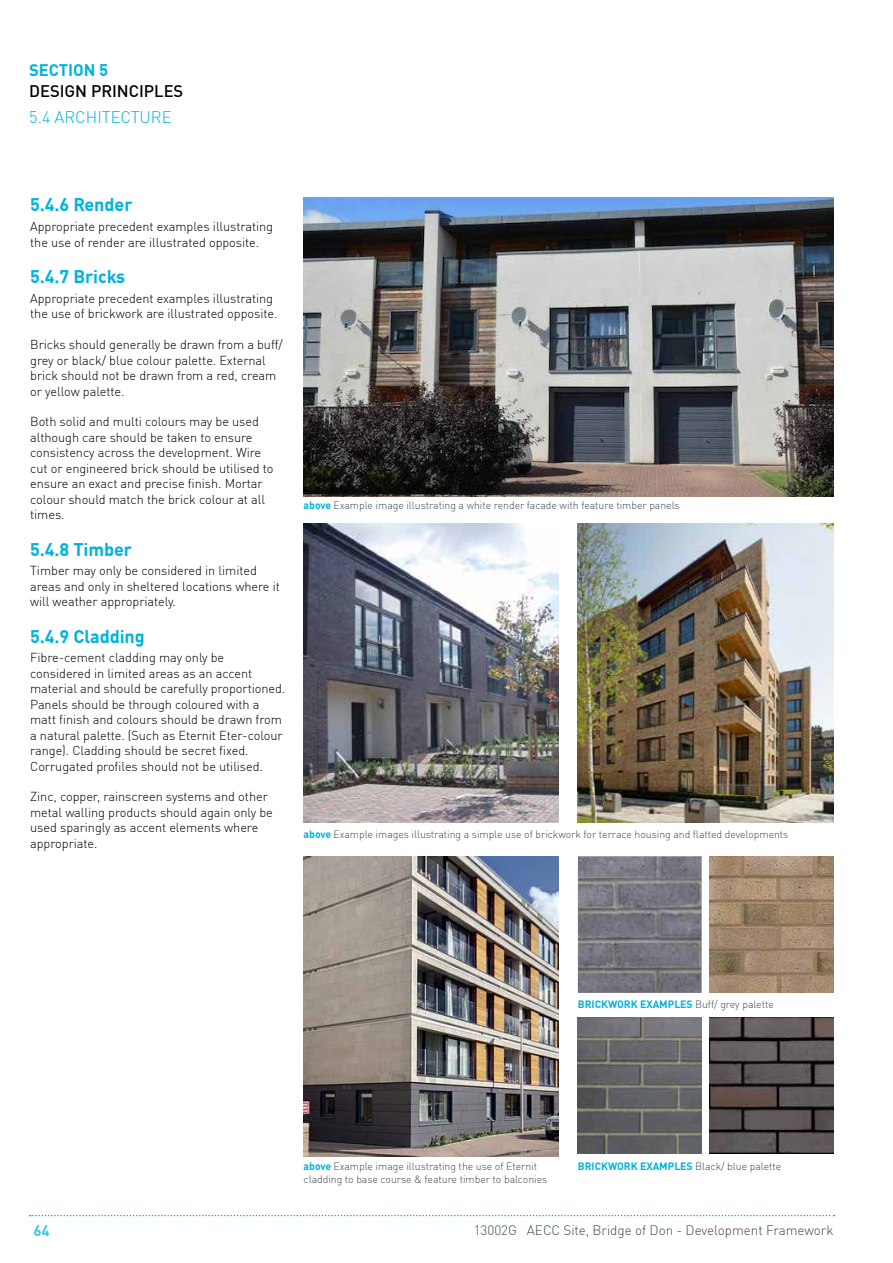
<style>
.page{position:relative;width:893px;height:1263px;background:#fff}
.page>*{position:absolute;margin:0;border:0;box-sizing:border-box;transform-origin:0 0}
.t1{font:700 18px "DIN Offc";letter-spacing:-.005em;color:#00b3dc}
.t2{font:500 16.5px "DIN Offc";letter-spacing:-.005em;color:#000}
.t3{font:300 16.5px "DIN Offc";letter-spacing:-.005em;color:#00b3dc}
.t4{font:700 16.5px "DIN Offc";letter-spacing:-.005em;color:#00b3dc}
.t5{font:700 15px "DIN Offc";color:#41c5e4}
.t6{font:300 13.5px "DIN Offc";letter-spacing:-.005em;color:#424a51}
.t7{font:300 12.75px/15.5px "DIN Offc";letter-spacing:-.005em;color:#000}
.t8{font:300 10.5px/12.8px "DIN Offc";letter-spacing:-.005em;color:#424a51}
.t9{font:700 10.5px "DIN Offc";letter-spacing:-.005em;color:#00b3dc}
.s1{font-weight:700;color:#00b3dc}
.s2{font-weight:300;color:#424a51}
</style>
<div class="page">
<svg style="left:30px;top:1215px;width:804px;height:1px"></svg>
<img style="left:578px;top:857px;width:123px;height:136px">
<img style="left:578px;top:523px;width:255px;height:300px">
<img style="left:304px;top:857px;width:255px;height:299px">
<img style="left:304px;top:198px;width:529px;height:299px">
<img style="left:304px;top:523px;width:255px;height:300px">
<img style="left:578px;top:1017px;width:123px;height:136px">
<img style="left:710px;top:1017px;width:123px;height:136px">
<img style="left:710px;top:857px;width:123px;height:136px">
<p class="t4" style="left:29px;top:60px;width:81px">SECTION 5</p>
<p class="t2" style="left:29px;top:80px;width:156px">DESIGN PRINCIPLES</p>
<p class="t3" style="left:29px;top:107px;width:144px">5.4 ARCHITECTURE</p>
<h1 class="t1" style="left:30px;top:193px;width:104px">5.4.6 Render</h1>
<p class="t7" style="left:30px;top:219px;width:244px">Appropriate precedent examples illustrating the use of render are illustrated opposite.</p>
<h1 class="t1" style="left:30px;top:265px;width:96px">5.4.7 Bricks</h1>
<p class="t7" style="left:30px;top:290px;width:249px">Appropriate precedent examples illustrating the use of brickwork are illustrated opposite.</p>
<p class="t7" style="left:30px;top:337px;width:254px">Bricks should generally be drawn from a buff/ grey or black/ blue colour palette. External brick should not be drawn from a red, cream or yellow palette.</p>
<p class="t7" style="left:30px;top:414px;width:245px">Both solid and multi colours may be used although care should be taken to ensure consistency across the development. Wire cut or engineered brick should be utilised to ensure an exact and precise finish. Mortar colour should match the brick colour at all times.</p>
<h1 class="t1" style="left:30px;top:537px;width:103px">5.4.8 Timber</h1>
<p class="t7" style="left:30px;top:563px;width:251px">Timber may only be considered in limited areas and only in sheltered locations where it will weather appropriately.</p>
<h1 class="t1" style="left:30px;top:624px;width:116px">5.4.9 Cladding</h1>
<p class="t7" style="left:30px;top:650px;width:257px">Fibre-cement cladding may only be considered in limited areas as an accent material and should be carefully proportioned.<br>Panels should be through coloured with a matt finish and colours should be drawn from a natural palette. (Such as Eternit Eter-colour range). Cladding should be secret fixed.<br>Corrugated profiles should not be utilised.</p>
<p class="t7" style="left:30px;top:789px;width:244px">Zinc, copper, rainscreen systems and other metal walling products should again only be used sparingly as accent elements where appropriate.</p>
<p class="t8" style="left:304px;top:499px;width:378px"><span class="s1">above</span> Example image illustrating a white render facade with feature timber panels</p>
<p class="t8" style="left:304px;top:827px;width:486px"><span class="s1">above</span> Example images illustrating a simple use of brickwork for terrace housing and flatted developments</p>
<p class="t9" style="left:578px;top:997px;width:198px">BRICKWORK EXAMPLES <span class="s2">Buff/ grey palette</span></p>
<p class="t8" style="left:304px;top:1159px;width:245px"><span class="s1">above</span> Example image illustrating the use of Eternit cladding to base course &amp; feature timber to balconies</p>
<p class="t9" style="left:578px;top:1159px;width:205px">BRICKWORK EXAMPLES <span class="s2">Black/ blue palette</span></p>
<p class="t5" style="left:34px;top:1220px;width:18px">64</p>
<p class="t6" style="left:474px;top:1221px;width:361px">13002G AECC Site, Bridge of Don - Development Framework</p>
</div>
